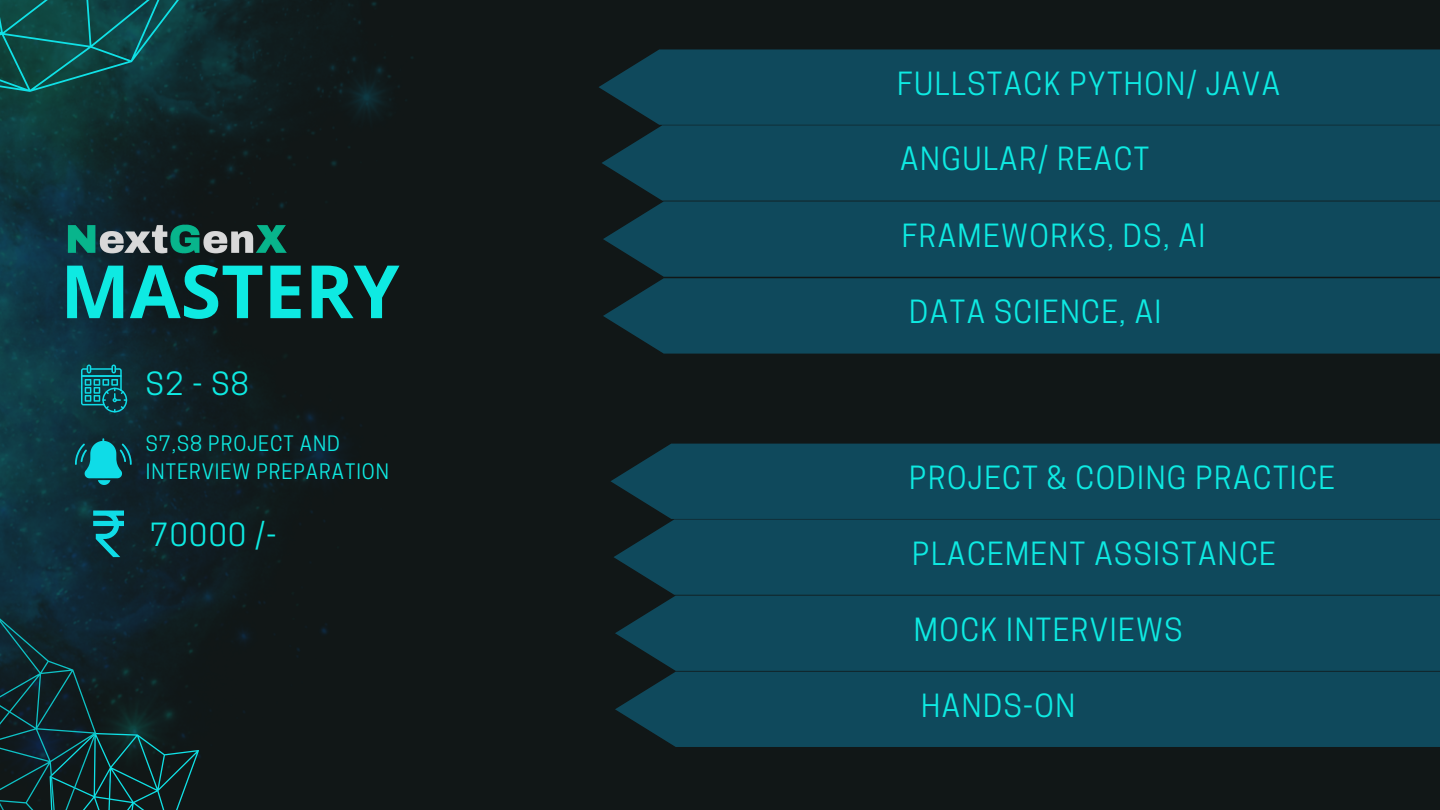
<style>
.page{position:relative;width:1440px;height:810px;background:#111717}
.page>*{position:absolute;margin:0;border:0;box-sizing:border-box;transform-origin:0 0}
.t1{font:700 73.6px "Open Sans";color:#0eeae2}
.t2{font:30px "Cooper Hewitt";letter-spacing:.05em;color:#0eeae2}
.t3{font:20px/27.8px "Cooper Hewitt";letter-spacing:.05em;color:#0eeae2}
</style>
<div class="page">
<img style="left:0;top:0;width:413px;height:758px">
<div style="left:599px;top:49px;width:841px;height:76px;background:#0f495c"></div>
<svg style="left:0;top:0;width:199px;height:92px;background:#0f4c4b"></svg>
<svg style="left:0;top:615px;width:199px;height:195px"></svg>
<div style="left:602px;top:125px;width:838px;height:76px;background:#0f495c"></div>
<div style="left:603px;top:201px;width:837px;height:76px;background:#0f495c"></div>
<div style="left:603px;top:278px;width:837px;height:76px;background:#0f495c"></div>
<div style="left:611px;top:444px;width:829px;height:75px;background:#0f495c"></div>
<div style="left:614px;top:519px;width:826px;height:76px;background:#0f495c"></div>
<div style="left:615px;top:596px;width:825px;height:75px;background:#0f495c"></div>
<div style="left:615px;top:672px;width:825px;height:75px;background:#0f495c"></div>
<img style="left:49px;top:201px;width:257px;height:81px">
<svg style="left:81px;top:365px;width:46px;height:47px;background:#0f6670"></svg>
<svg style="left:75px;top:438px;width:57px;height:47px;background:#0f7882"></svg>
<svg style="left:93px;top:511px;width:31px;height:46px"></svg>
<p class="t1" style="left:61px;top:240px;width:340px">MASTERY</p>
<p class="t2" style="left:146px;top:372px;width:104px">S2 - S8</p>
<p class="t3" style="left:146px;top:432px;width:245px">S7,S8 PROJECT AND<br>INTERVIEW PREPARATION</p>
<p class="t2" style="left:150px;top:523px;width:128px">70000 /-</p>
<p class="t2" style="left:897px;top:72px;width:384px">FULLSTACK PYTHON/ JAVA</p>
<p class="t2" style="left:900px;top:148px;width:250px">ANGULAR/ REACT</p>
<p class="t2" style="left:902px;top:224px;width:305px">FRAMEWORKS, DS, AI</p>
<p class="t2" style="left:909px;top:301px;width:254px">DATA SCIENCE, AI</p>
<p class="t2" style="left:909px;top:466px;width:427px">PROJECT &amp; CODING PRACTICE</p>
<p class="t2" style="left:912px;top:542px;width:365px">PLACEMENT ASSISTANCE</p>
<p class="t2" style="left:914px;top:618px;width:270px">MOCK INTERVIEWS</p>
<p class="t2" style="left:921px;top:694px;width:156px">HANDS-ON</p>
</div>
